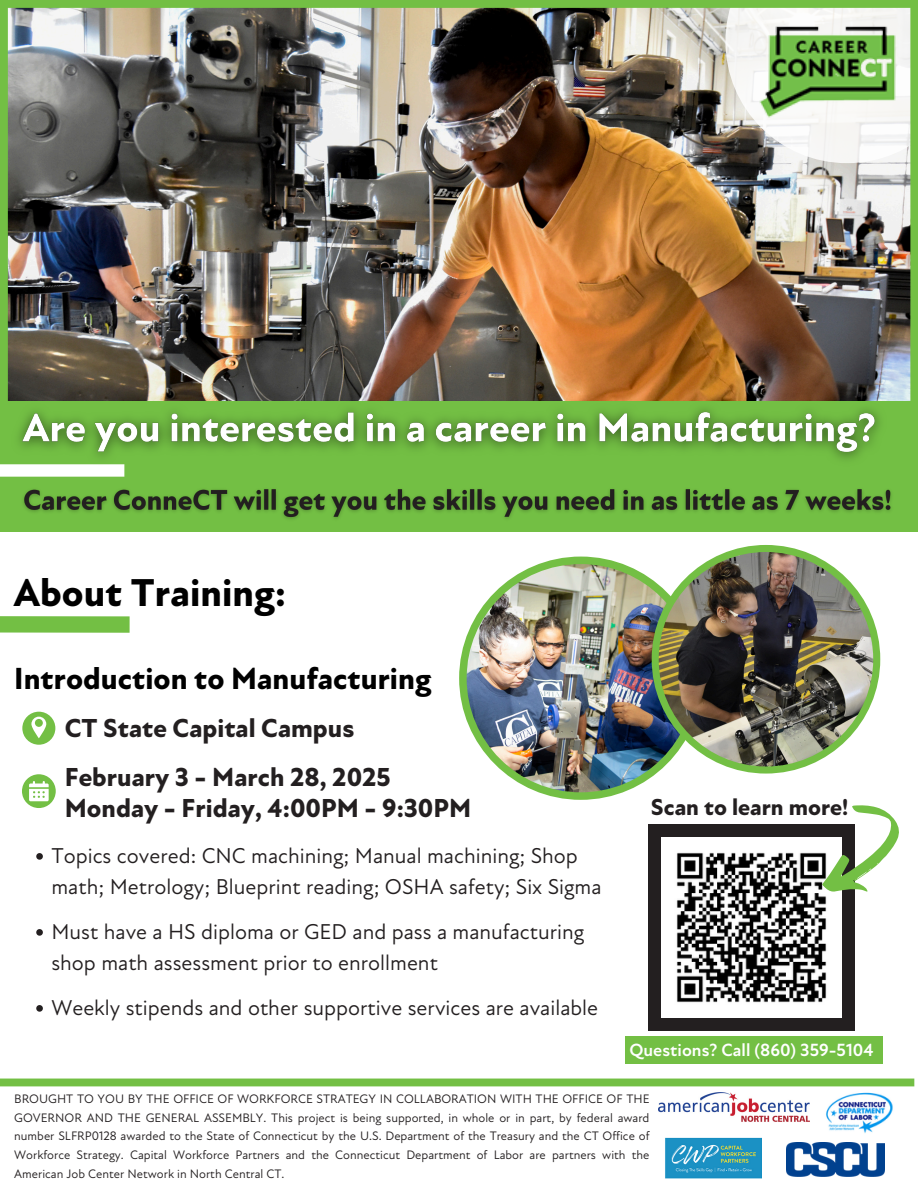
<style>
.page{position:relative;width:918px;height:1188px;background:#fff}
.page>*{position:absolute;margin:0;border:0;box-sizing:border-box;transform-origin:0 0}
.t1{font:800 39.6px "Atten New";color:#000}
.t2{font:800 31.05px "Atten New";color:#000}
.t3{font:800 26.55px/30.8px "Atten New";color:#231f20}
.t4{font:800 23.55px "Atten New";color:#231f20}
.t5{font:21.9px/30.5px "Atten New";color:#231f20}
.t6{font:700 18px "Atten New";color:#fff}
.t7{font:12.45px/18.8px "Atten New";color:#231f20;text-align:justify}
</style>
<div class="page">
<div style="left:0;top:1079px;width:914px;height:7px;background:#73bf44"></div>
<img style="left:659px;top:1093px;width:151px;height:29px">
<img style="left:665px;top:1137px;width:96px;height:42px">
<img style="left:826px;top:1092px;width:67px;height:41px">
<img style="left:787px;top:1143px;width:98px;height:34px">
<div style="left:648px;top:825px;width:207px;height:206px;background:#231f20"></div>
<img style="left:662px;top:838px;width:180px;height:180px">
<svg style="left:798px;top:805px;width:101px;height:106px"></svg>
<div style="left:625px;top:1037px;width:257px;height:27px;background:#73bf44"></div>
<img style="left:459px;top:557px;width:198px;height:243px">
<img style="left:652px;top:545px;width:228px;height:228px">
<img style="left:8px;top:8px;width:902px;height:393px">
<svg style="left:725px;top:8px;width:185px;height:155px;fill:#f5f5f4"></svg>
<img style="left:755px;top:21px;width:142px;height:105px">
<div style="left:0;top:401px;width:918px;height:130px;background:#73bf44"></div>
<div style="left:0;top:0;width:918px;height:8px;background:#73bf44"></div>
<div style="left:0;top:0;width:8px;height:420px;background:#73bf44"></div>
<div style="left:910px;top:0;width:8px;height:422px;background:#73bf44"></div>
<div style="left:0;top:464px;width:124px;height:13px;background:#fff"></div>
<img style="left:4px;top:395px;width:891px;height:79px">
<img style="left:23px;top:489px;width:869px;height:30px">
<div style="left:0;top:616px;width:130px;height:17px;background:#73bf44"></div>
<svg style="left:36px;top:853px;width:7px;height:7px"></svg>
<svg style="left:36px;top:929px;width:7px;height:7px"></svg>
<svg style="left:36px;top:1005px;width:7px;height:7px"></svg>
<svg style="left:22px;top:712px;width:33px;height:32px"></svg>
<svg style="left:22px;top:774px;width:34px;height:34px"></svg>
<h5 class="t1" style="left:14px;top:570px;width:274px">About Training:</h5>
<h6 class="t2" style="left:14px;top:661px;width:419px">Introduction to Manufacturing</h6>
<h2 class="t3" style="left:65px;top:713px;width:291px">CT State Capital Campus</h2>
<p class="t3" style="left:65px;top:762px;width:408px">February 3 - March 28, 2025<br>Monday - Friday, 4:00PM - 9:30PM</p>
<p class="t5" style="left:51px;top:841px;width:552px">Topics covered: CNC machining; Manual machining; Shop math; Metrology; Blueprint reading; OSHA safety; Six Sigma</p>
<p class="t5" style="left:51px;top:917px;width:534px">Must have a HS diploma or GED and pass a manufacturing shop math assessment prior to enrollment</p>
<h4 class="t5" style="left:51px;top:993px;width:548px">Weekly stipends and other supportive services are available</h4>
<p class="t4" style="left:651px;top:793px;width:199px">Scan to learn more!</p>
<p class="t6" style="left:629px;top:1039px;width:246px">Questions? Call (860) 359-5104</p>
<p class="t7" style="left:14px;top:1090px;width:637px">BROUGHT TO YOU BY THE OFFICE OF WORKFORCE STRATEGY IN COLLABORATION WITH THE OFFICE OF THE GOVERNOR AND THE GENERAL ASSEMBLY. This project is being supported, in whole or in part, by federal award number SLFRP0128 awarded to the State of Connecticut by the U.S. Department of the Treasury and the CT Office of Workforce Strategy. Capital Workforce Partners and the Connecticut Department of Labor are partners with the American Job Center Network in North Central CT.</p>
</div>
